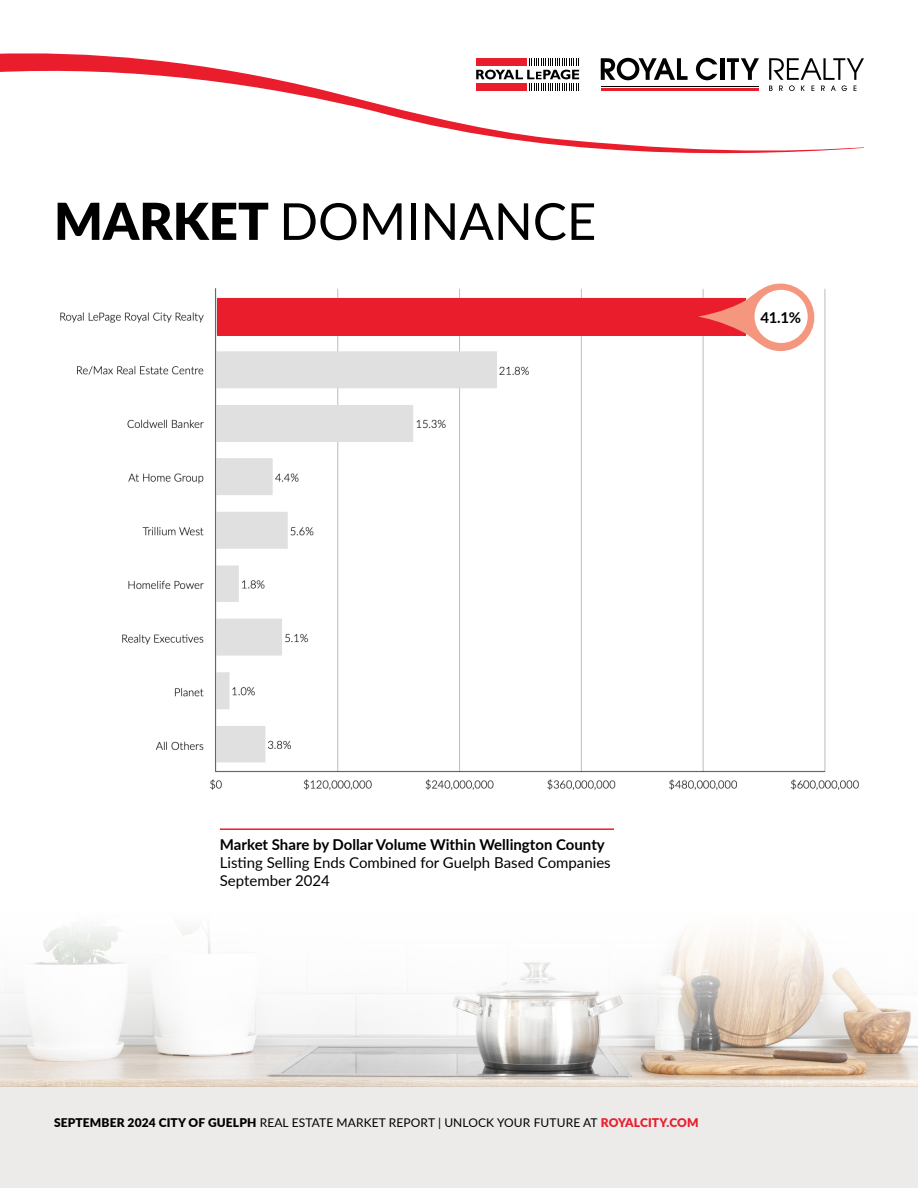
<style>
.page{position:relative;width:918px;height:1188px;background:#fff}
.page>*{position:absolute;margin:0;border:0;box-sizing:border-box;transform-origin:0 0}
.t1{font:51px "Lato";color:#000}
.t2{font:15px/18px "Lato";color:#000}
.t3{font:700 15px "Lato";color:#000}
.t4{font:12px "Lato";letter-spacing:.01em;color:#000}
.s1{font-weight:900}
.s2{font-weight:900;color:#ea1d2d}
</style>
<div class="page">
<img style="left:0;top:927px;width:918px;height:160px">
<div style="left:0;top:1087px;width:918px;height:101px;background:#edebea"></div>
<svg style="left:0;top:53px;width:864px;height:100px"></svg>
<svg style="left:601px;top:58px;width:87px;height:22px"></svg>
<svg style="left:696px;top:58px;width:21px;height:22px"></svg>
<hr style="left:720px;top:58px;width:4px;height:22px;background:#000">
<svg style="left:727px;top:58px;width:32px;height:22px"></svg>
<svg style="left:769px;top:58px;width:95px;height:33px"></svg>
<hr style="left:601px;top:86px;width:157px;height:1px;background:#000">
<hr style="left:601px;top:88px;width:157px;height:3px;background:#ea1d2d">
<div style="left:472px;top:54px;width:111px;height:38px;background:#fff"></div>
<svg style="left:476px;top:58px;width:103px;height:33px"></svg>
<hr style="left:220px;top:828px;width:394px;height:2px;background:#ea1d2d">
<img style="left:60px;top:288px;width:799px;height:502px">
<div style="left:217px;top:298px;width:529px;height:38px;background:#ea1d2d"></div>
<svg style="left:698px;top:283px;width:116px;height:68px"></svg>
<div style="left:755px;top:290px;width:53px;height:53px;background:#fff;border-radius:50%"></div>
<h1 class="t1" style="left:54px;top:185px;width:544px"><span class="s1">MARKET</span> DOMINANCE</h1>
<p class="t3" style="left:760px;top:307px;width:42px">41.1%</p>
<p class="t3" style="left:220px;top:834px;width:386px">Market Share by Dollar Volume Within Wellington County</p>
<p class="t2" style="left:220px;top:853px;width:392px">Listing Selling Ends Combined for Guelph Based Companies<br>September 2024</p>
<p class="t4" style="left:54px;top:1114px;width:646px"><span class="s1">SEPTEMBER 2024 CITY OF GUELPH</span> REAL ESTATE MARKET REPORT | UNLOCK YOUR FUTURE AT <span class="s2">ROYALCITY.COM</span></p>
</div>
